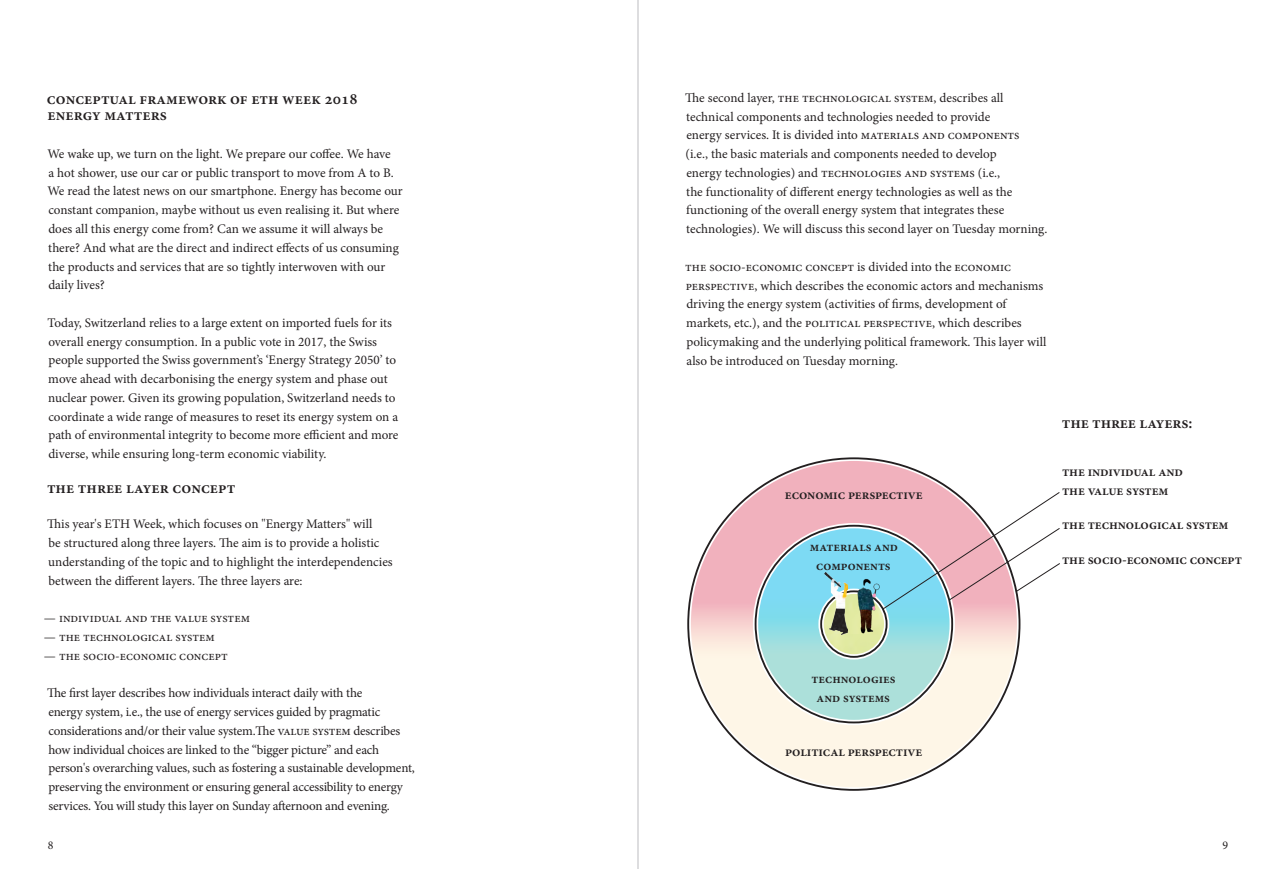
<style>
.page{position:relative;width:1276px;height:869px;background:#fff}
.page>*{position:absolute;margin:0;border:0;box-sizing:border-box;transform-origin:0 0}
.CVs{font:600 16.25px/16.2px "Minion Pro";color:#231f20}
.CVs-2{font:600 13.75px/18.8px "Minion Pro";letter-spacing:-.01em;color:#231f20}
.SmallType{font:13.12px/18.8px "Minion Pro";color:#231f20}
.SmallType-2{font:13.12px/18.8px "Minion Pro";letter-spacing:-.02em;color:#231f20}
.CVs-3{font:600 13.12px/18.8px "Minion Pro";color:#231f20;text-align:center}
.t1{font:11.88px "Minion Pro";color:#231f20}
</style>
<div class="page">
<hr style="left:638px;top:0;width:1px;height:868px;background:#bcbdc0">
<svg style="left:691px;top:460px;width:326px;height:326px;background:#f8dad6"></svg>
<svg style="left:753px;top:522px;width:202px;height:202px"></svg>
<svg style="left:758px;top:528px;width:191px;height:191px;background:#97dde4"></svg>
<svg style="left:818px;top:588px;width:71px;height:71px"></svg>
<img style="left:823px;top:593px;width:61px;height:61px;border-radius:30px">
<div style="left:820px;top:590px;width:67px;height:67px;border:2px solid #231f20;border-radius:50%"></div>
<img style="left:855px;top:577px;width:25px;height:57px">
<img style="left:824px;top:572px;width:23px;height:61px">
<svg style="left:881px;top:491px;width:179px;height:119px"></svg>
<p class="CVs" style="left:47px;top:91px;width:312px">conceptual framework of eth week 2018 energy matters</p>
<p class="SmallType" style="left:47px;top:144px;width:357px">We wake up, we turn on the light. We prepare our coffee. We have<br>a hot shower, use our car or public transport to move from A to B.<br>We read the latest news on our smartphone. Energy has become our constant companion, maybe without us even realising it. But where does all this energy come from? Can we assume it will always be there? And what are the direct and indirect effects of us consuming the products and services that are so tightly interwoven with our daily lives?</p>
<p class="SmallType" style="left:48px;top:313px;width:352px">Today, Switzerland relies to a large extent on imported fuels for its overall energy consumption. In a public vote in 2017, the Swiss people supported the Swiss government’s ‘Energy Strategy 2050’ to move ahead with decarbonising the energy system and phase out nuclear power. Given its growing population, Switzerland needs to coordinate a wide range of measures to reset its energy system on a path of environmental integrity to become more efficient and more diverse, while ensuring long-term economic viability.</p>
<p class="CVs" style="left:47px;top:479px;width:190px">the three layer concept</p>
<p class="SmallType" style="left:47px;top:514px;width:347px">This year's ETH Week, which focuses on "Energy Matters" will<br>be structured along three layers. The aim is to provide a holistic understanding of the topic and to highlight the interdependencies between the different layers. The three layers are:</p>
<p class="SmallType" style="left:44px;top:608px;width:208px">— individual and the value system</p>
<p class="SmallType" style="left:44px;top:627px;width:172px">— the technological system</p>
<p class="SmallType" style="left:44px;top:645px;width:186px">— the socio-economic concept</p>
<p class="SmallType-2" style="left:47px;top:683px;width:369px">The first layer describes how individuals interact daily with the<br>energy system, i.e., the use of energy services guided by pragmatic considerations and/or their value system.The value system describes how individual choices are linked to the “bigger picture” and each person's overarching values, such as fostering a sustainable development, preserving the environment or ensuring general accessibility to energy services. You will study this layer on Sunday afternoon and evening.</p>
<p class="SmallType" style="left:685px;top:88px;width:364px">The second layer, the technological system, describes all technical components and technologies needed to provide<br>energy services. It is divided into materials and components<br>(i.e., the basic materials and components needed to develop<br>energy technologies) and technologies and systems (i.e.,<br>the functionality of different energy technologies as well as the functioning of the overall energy system that integrates these technologies). We will discuss this second layer on Tuesday morning.</p>
<p class="SmallType" style="left:685px;top:257px;width:363px">the socio-economic concept is divided into the economic perspective, which describes the economic actors and mechanisms driving the energy system (activities of firms, development of markets, etc.), and the political perspective, which describes policymaking and the underlying political framework. This layer will also be introduced on Tuesday morning.</p>
<p class="CVs-2" style="left:785px;top:485px;width:139px">economic perspective</p>
<p class="CVs-3" style="left:810px;top:537px;width:89px">materials and components</p>
<p class="CVs" style="left:1062px;top:414px;width:132px">the three layers:</p>
<p class="CVs-2" style="left:1062px;top:461px;width:122px">the individual and the value system</p>
<p class="CVs-2" style="left:1062px;top:514px;width:168px">the technological system</p>
<p class="CVs-2" style="left:1062px;top:549px;width:181px">the socio-economic concept</p>
<p class="CVs-3" style="left:811px;top:669px;width:86px">technologies and systems</p>
<p class="CVs-2" style="left:785px;top:742px;width:139px">political perspective</p>
<p class="t1" style="left:48px;top:836px;width:7px">8</p>
<p class="t1" style="left:1222px;top:836px;width:7px">9</p>
</div>
